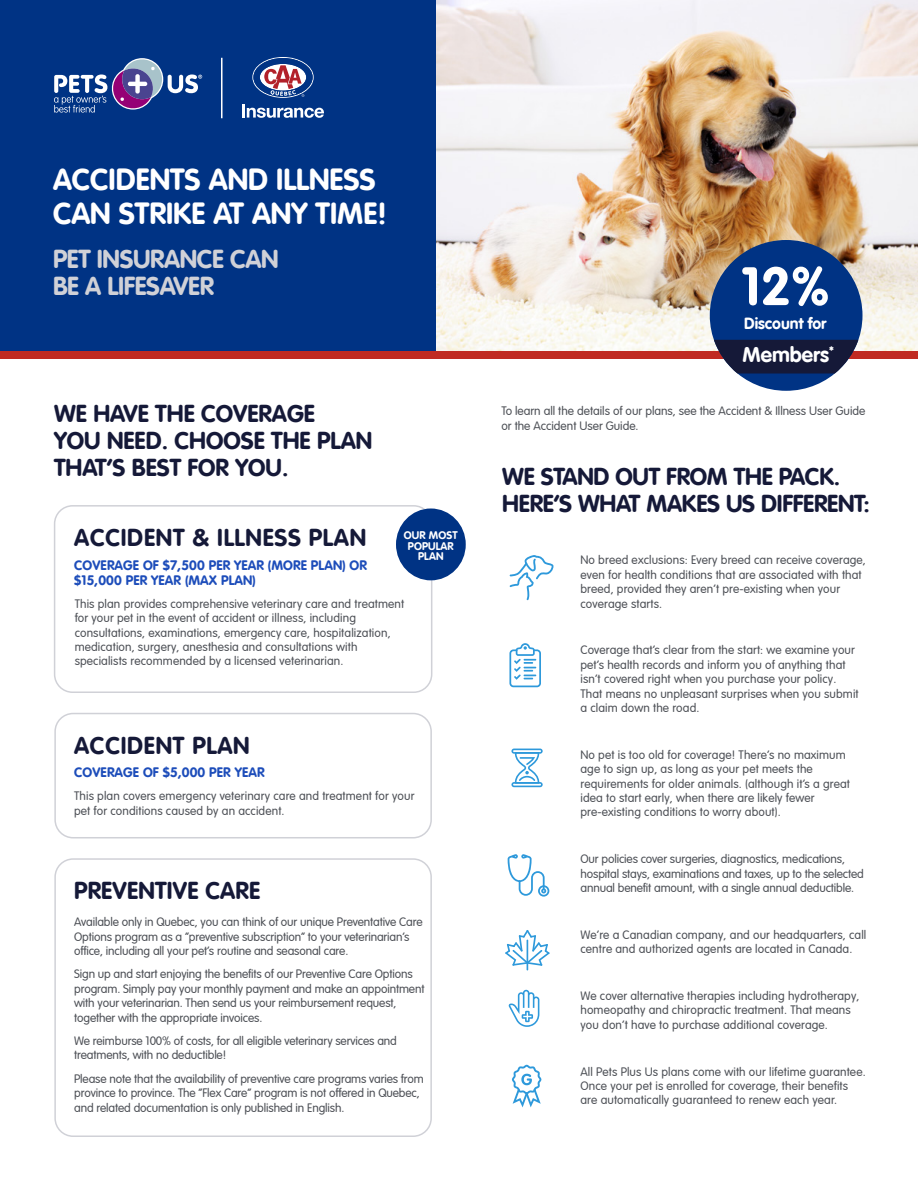
<style>
.page{position:relative;width:918px;height:1188px;background:#fff}
.page>*{position:absolute;margin:0;border:0;box-sizing:border-box;transform-origin:0 0}
.t1{font:700 53.1px "VAG Rounded LT Com";color:#fff}
.t2{font:700 30px/34.5px "VAG Rounded LT Com";color:#fff}
.t3{font:700 25.5px/27px "VAG Rounded LT Com";letter-spacing:-.015em;color:#d0d1d7}
.t4{font:700 24px/27px "VAG Rounded LT Com";color:#151938}
.t5{font:700 24px "VAG Rounded LT Com";letter-spacing:.03em;color:#151938}
.t6{font:700 21px "VAG Rounded LT Com";color:#fff}
.t7{font:700 15.9px "VAG Rounded LT Com";color:#fff}
.t8{font:700 13.5px/15px "VAG Rounded LT Com";letter-spacing:.01em;color:#1d4dba}
.t9{font:300 12px/14.4px "VAG Rounded LT Com";letter-spacing:.01em;color:#4d5056}
.t10{font:300 12px/14.4px "VAG Rounded LT Com";letter-spacing:-.01em;color:#4d5056}
.t11{font:700 10.95px/10.5px "VAG Rounded LT Com";letter-spacing:.01em;color:#fff;text-align:center}
</style>
<div class="page">
<img style="left:436px;top:0;width:482px;height:351px">
<div style="left:0;top:0;width:436px;height:357px;background:#003384"></div>
<hr style="left:221px;top:58px;width:2px;height:60px;background:#fff">
<div style="left:0;top:351px;width:918px;height:8px;background:#c02b22"></div>
<div style="left:54px;top:713px;width:378px;height:125px;border:2px solid #d0d1d7;border-radius:18px"></div>
<div style="left:54px;top:858px;width:378px;height:279px;border:2px solid #d0d1d7;border-radius:18px"></div>
<div style="left:54px;top:505px;width:378px;height:188px;border:2px solid #d0d1d7;border-radius:18px"></div>
<div style="left:396px;top:508px;width:70px;height:72px;background:#003384;border-radius:50%"></div>
<svg style="left:510px;top:555px;width:43px;height:45px"></svg>
<svg style="left:509px;top:643px;width:32px;height:44px"></svg>
<svg style="left:512px;top:1065px;width:29px;height:42px"></svg>
<svg style="left:509px;top:990px;width:30px;height:37px"></svg>
<hr style="left:527px;top:940px;width:1px;height:30px;background:#2e99db">
<svg style="left:505px;top:930px;width:45px;height:36px"></svg>
<svg style="left:508px;top:854px;width:41px;height:43px"></svg>
<svg style="left:511px;top:749px;width:32px;height:38px"></svg>
<div style="left:710px;top:240px;width:152px;height:151px;background:#003384;border-radius:50%"></div>
<svg style="left:714px;top:340px;width:144px;height:34px;background:#31324d"></svg>
<svg style="left:54px;top:58px;width:148px;height:55px"></svg>
<hr style="left:242px;top:104px;width:3px;height:14px;background:#fff">
<svg style="left:247px;top:108px;width:77px;height:10px"></svg>
<svg style="left:252px;top:57px;width:62px;height:41px"></svg>
<h2 class="t2" style="left:53px;top:162px;width:336px">ACCIDENTS AND ILLNESS<br>CAN STRIKE AT ANY TIME!</h2>
<h3 class="t3" style="left:53px;top:246px;width:227px">PET INSURANCE CAN<br>BE A LIFESAVER</h3>
<h3 class="t4" style="left:54px;top:400px;width:320px">WE HAVE THE COVERAGE<br>YOU NEED. CHOOSE THE PLAN<br>THAT’S BEST FOR YOU.</h3>
<h3 class="t5" style="left:74px;top:523px;width:293px">ACCIDENT &amp; ILLNESS PLAN</h3>
<p class="t8" style="left:74px;top:558px;width:294px">COVERAGE OF $7,500 PER YEAR (MORE PLAN) OR $15,000 PER YEAR (MAX PLAN)</p>
<p class="t11" style="left:404px;top:530px;width:55px">OUR MOST<br>POPULAR<br>PLAN</p>
<p class="t9" style="left:75px;top:597px;width:331px">This plan provides comprehensive veterinary care and treatment for your pet in the event of accident or illness, including consultations, examinations, emergency care, hospitalization, medication, surgery, anesthesia and consultations with specialists recommended by a licensed veterinarian.</p>
<h3 class="t5" style="left:74px;top:730px;width:177px">ACCIDENT PLAN</h3>
<p class="t8" style="left:74px;top:765px;width:192px">COVERAGE OF $5,000 PER YEAR</p>
<p class="t9" style="left:74px;top:789px;width:342px">This plan covers emergency veterinary care and treatment for your pet for conditions caused by an accident.</p>
<h3 class="t4" style="left:74px;top:878px;width:188px">PREVENTIVE CARE</h3>
<p class="t10" style="left:74px;top:915px;width:350px">Available only in Quebec, you can think of our unique Preventative Care<br>Options program as a “preventive subscription” to your veterinarian’s office, including all your pet’s routine and seasonal care.</p>
<p class="t10" style="left:74px;top:967px;width:352px">Sign up and start enjoying the benefits of our Preventive Care Options program. Simply pay your monthly payment and make an appointment with your veterinarian. Then send us your reimbursement request, together with the appropriate invoices.</p>
<p class="t10" style="left:74px;top:1034px;width:324px">We reimburse 100% of costs, for all eligible veterinary services and treatments, with no deductible!</p>
<p class="t10" style="left:74px;top:1072px;width:351px">Please note that the availability of preventive care programs varies from province to province. The “Flex Care” program is not offered in Quebec, and related documentation is only published in English.</p>
<h1 class="t1" style="left:741px;top:253px;width:90px">12%</h1>
<h3 class="t7" style="left:744px;top:313px;width:84px">Discount for</h3>
<h3 class="t6" style="left:742px;top:341px;width:93px">Members<sup>*</sup></h3>
<p class="t9" style="left:501px;top:404px;width:365px">To learn all the details of our plans, see the Accident &amp; Illness User Guide or the Accident User Guide.</p>
<h3 class="t4" style="left:502px;top:463px;width:369px">WE STAND OUT FROM THE PACK.<br>HERE’S WHAT MAKES US DIFFERENT:</h3>
<p class="t9" style="left:580px;top:553px;width:287px">No breed exclusions: Every breed can receive coverage, even for health conditions that are associated with that breed, provided they aren’t pre-existing when your coverage starts.</p>
<p class="t9" style="left:580px;top:643px;width:280px">Coverage that’s clear from the start: we examine your pet’s health records and inform you of anything that isn’t covered right when you purchase your policy.<br>That means no unpleasant surprises when you submit a claim down the road.</p>
<p class="t9" style="left:580px;top:748px;width:271px">No pet is too old for coverage! There’s no maximum age to sign up, as long as your pet meets the requirements for older animals. (although it’s a great idea to start early, when there are likely fewer pre-existing conditions to worry about).</p>
<p class="t10" style="left:580px;top:852px;width:285px">Our policies cover surgeries, diagnostics, medications, hospital stays, examinations and taxes, up to the selected annual benefit amount, with a single annual deductible.</p>
<p class="t9" style="left:580px;top:928px;width:287px">We’re a Canadian company, and our headquarters, call centre and authorized agents are located in Canada.</p>
<p class="t9" style="left:580px;top:989px;width:280px">We cover alternative therapies including hydrotherapy, homeopathy and chiropractic treatment. That means you don’t have to purchase additional coverage.</p>
<p class="t9" style="left:580px;top:1064px;width:287px">All Pets Plus Us plans come with our lifetime guarantee.<br>Once your pet is enrolled for coverage, their benefits are automatically guaranteed to renew each year.</p>
</div>
